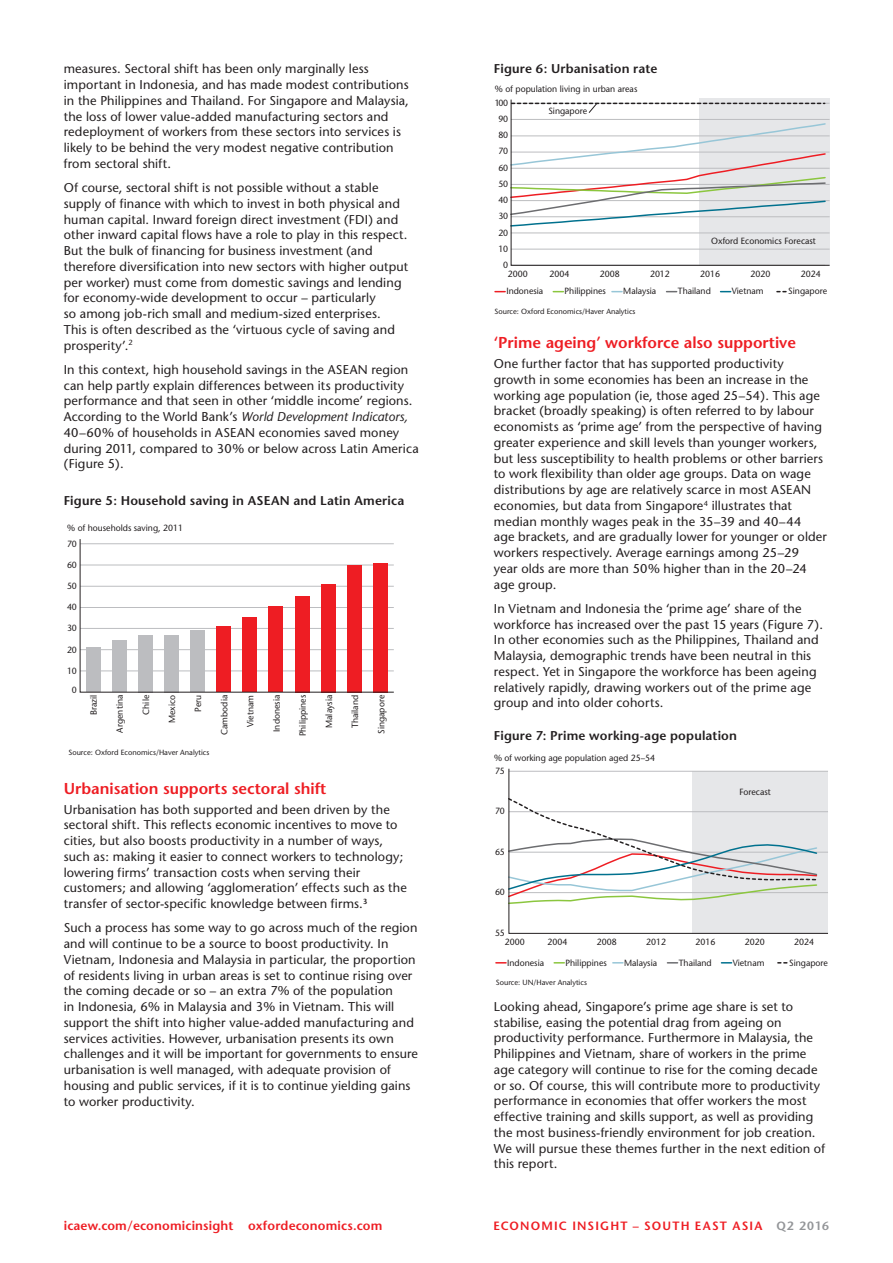
<style>
.page{position:relative;width:893px;height:1263px;background:#fff}
.page>*{position:absolute;margin:0;border:0;box-sizing:border-box;transform-origin:0 0}
.Red_heads{font:600 15.75px "Stone Sans";color:#ee1d23}
.Heading_Style2{font:12.75px/15.8px "Stone Sans";letter-spacing:.01em;color:#231f20}
.Figure_headings{font:600 12.75px "Stone Sans";letter-spacing:.015em;color:#231f20}
.t1{font:600 12.75px "Stone Sans";letter-spacing:.015em;color:#ee1d23}
.t2{font:600 12px "Stone Sans";letter-spacing:.095em;color:#ee1d23}
.t3{font:9px "Stone Sans";color:#231f20}
.t4{font:7.5px "Stone Sans";color:#231f20}
.s1{font-style:italic}
.s2{color:#939598}
</style>
<div class="page">
<svg style="left:79px;top:539px;width:315px;height:154px"></svg>
<svg style="left:510px;top:99px;width:320px;height:167px"></svg>
<svg style="left:512px;top:103px;width:313px;height:10px"></svg>
<svg style="left:508px;top:768px;width:320px;height:166px"></svg>
<p class="Heading_Style2" style="left:64px;top:61px;width:347px">measures. Sectoral shift has been only marginally less important in Indonesia, and has made modest contributions in the Philippines and Thailand. For Singapore and Malaysia, the loss of lower value-added manufacturing sectors and redeployment of workers from these sectors into services is likely to be behind the very modest negative contribution from sectoral shift.</p>
<p class="Heading_Style2" style="left:64px;top:180px;width:346px">Of course, sectoral shift is not possible without a stable supply of finance with which to invest in both physical and human capital. Inward foreign direct investment (FDI) and other inward capital flows have a role to play in this respect.<br>But the bulk of financing for business investment (and therefore diversification into new sectors with higher output per worker) must come from domestic savings and lending for economy-wide development to occur – particularly<br>so among job-rich small and medium-sized enterprises.<br>This is often described as the ‘virtuous cycle of saving and prosperity’.<sup>2</sup></p>
<p class="Heading_Style2" style="left:64px;top:362px;width:356px">In this context, high household savings in the ASEAN region can help partly explain differences between its productivity performance and that seen in other ‘middle income’ regions.<br>According to the World Bank’s <span class="s1">World Development Indicators, </span>40–60% of households in ASEAN economies saved money during 2011, compared to 30% or below across Latin America (Figure 5).</p>
<p class="Figure_headings" style="left:64px;top:492px;width:342px">Figure 5: Household saving in ASEAN and Latin America</p>
<p class="t3" style="left:67px;top:522px;width:117px">% of households saving, 2011</p>
<p class="t3" style="left:67px;top:538px;width:11px">70</p>
<p class="t3" style="left:67px;top:559px;width:11px">60</p>
<p class="t3" style="left:67px;top:580px;width:11px">50</p>
<p class="t3" style="left:67px;top:602px;width:11px">40</p>
<p class="t3" style="left:67px;top:623px;width:11px">30</p>
<p class="t3" style="left:67px;top:644px;width:11px">20</p>
<p class="t3" style="left:67px;top:665px;width:11px">10</p>
<p class="t3" style="left:72px;top:685px;width:6px">0</p>
<p class="t3" style="left:88px;top:715px;width:22px;rotate:-90deg">Brazil</p>
<p class="t3" style="left:114px;top:732px;width:39px;rotate:-90deg">Argentina</p>
<p class="t3" style="left:141px;top:714px;width:21px;rotate:-90deg">Chile</p>
<p class="t3" style="left:167px;top:723px;width:30px;rotate:-90deg">Mexico</p>
<p class="t3" style="left:193px;top:712px;width:19px;rotate:-90deg">Peru</p>
<p class="t3" style="left:219px;top:735px;width:41px;rotate:-90deg">Cambodia</p>
<p class="t3" style="left:245px;top:727px;width:33px;rotate:-90deg">Vietnam</p>
<p class="t3" style="left:271px;top:732px;width:38px;rotate:-90deg">Indonesia</p>
<p class="t3" style="left:297px;top:736px;width:43px;rotate:-90deg">Philippines</p>
<p class="t3" style="left:324px;top:728px;width:34px;rotate:-90deg">Malaysia</p>
<p class="t3" style="left:350px;top:728px;width:35px;rotate:-90deg">Thailand</p>
<p class="t3" style="left:376px;top:734px;width:40px;rotate:-90deg">Singapore</p>
<p class="t4" style="left:68px;top:748px;width:142px">Source: Oxford Economics/Haver Analytics</p>
<p class="Red_heads" style="left:64px;top:779px;width:264px">Urbanisation supports sectoral shift</p>
<p class="Heading_Style2" style="left:64px;top:801px;width:345px">Urbanisation has both supported and been driven by the sectoral shift. This reflects economic incentives to move to cities, but also boosts productivity in a number of ways, such as: making it easier to connect workers to technology; lowering firms’ transaction costs when serving their customers; and allowing ‘agglomeration’ effects such as the transfer of sector-specific knowledge between firms.<sup>3</sup></p>
<p class="Heading_Style2" style="left:64px;top:920px;width:356px">Such a process has some way to go across much of the region and will continue to be a source to boost productivity. In Vietnam, Indonesia and Malaysia in particular, the proportion of residents living in urban areas is set to continue rising over the coming decade or so – an extra 7% of the population<br>in Indonesia, 6% in Malaysia and 3% in Vietnam. This will support the shift into higher value-added manufacturing and services activities. However, urbanisation presents its own challenges and it will be important for governments to ensure urbanisation is well managed, with adequate provision of housing and public services, if it is to continue yielding gains to worker productivity.</p>
<p class="Figure_headings" style="left:494px;top:61px;width:165px">Figure 6: Urbanisation rate</p>
<p class="t3" style="left:495px;top:83px;width:144px">% of population living in urban areas</p>
<p class="t3" style="left:495px;top:97px;width:15px">100</p>
<p class="t3" style="left:499px;top:114px;width:11px">90</p>
<p class="t3" style="left:499px;top:130px;width:11px">80</p>
<p class="t3" style="left:499px;top:146px;width:11px">70</p>
<p class="t3" style="left:499px;top:162px;width:11px">60</p>
<p class="t3" style="left:499px;top:178px;width:11px">50</p>
<p class="t3" style="left:499px;top:195px;width:11px">40</p>
<p class="t3" style="left:499px;top:211px;width:11px">30</p>
<p class="t3" style="left:499px;top:227px;width:11px">20</p>
<p class="t3" style="left:499px;top:243px;width:11px">10</p>
<p class="t3" style="left:503px;top:259px;width:6px">0</p>
<p class="t3" style="left:548px;top:106px;width:40px">Singapore</p>
<p class="t3" style="left:711px;top:236px;width:106px">Oxford Economics Forecast</p>
<p class="t3" style="left:508px;top:269px;width:21px">2000</p>
<p class="t3" style="left:549px;top:269px;width:21px">2004</p>
<p class="t3" style="left:600px;top:269px;width:21px">2008</p>
<p class="t3" style="left:650px;top:269px;width:21px">2012</p>
<p class="t3" style="left:700px;top:269px;width:21px">2016</p>
<p class="t3" style="left:751px;top:269px;width:21px">2020</p>
<p class="t3" style="left:801px;top:269px;width:21px">2024</p>
<p class="t3" style="left:506px;top:286px;width:38px">Indonesia</p>
<p class="t3" style="left:565px;top:286px;width:43px">Philippines</p>
<p class="t3" style="left:623px;top:286px;width:34px">Malaysia</p>
<p class="t3" style="left:678px;top:286px;width:35px">Thailand</p>
<p class="t3" style="left:732px;top:286px;width:33px">Vietnam</p>
<p class="t3" style="left:788px;top:286px;width:40px">Singapore</p>
<p class="t4" style="left:495px;top:306px;width:142px">Source: Oxford Economics/Haver Analytics</p>
<p class="Red_heads" style="left:494px;top:333px;width:304px">‘Prime ageing’ workforce also supportive</p>
<p class="Heading_Style2" style="left:494px;top:356px;width:335px">One further factor that has supported productivity growth in some economies has been an increase in the working age population (ie, those aged 25–54). This age bracket (broadly speaking) is often referred to by labour economists as ‘prime age’ from the perspective of having greater experience and skill levels than younger workers, but less susceptibility to health problems or other barriers to work flexibility than older age groups. Data on wage distributions by age are relatively scarce in most ASEAN economies, but data from Singapore<sup>4</sup> illustrates that median monthly wages peak in the 35–39 and 40–44<br>age brackets, and are gradually lower for younger or older workers respectively. Average earnings among 25–29<br>year olds are more than 50% higher than in the 20–24 age group.</p>
<p class="Heading_Style2" style="left:494px;top:600px;width:331px">In Vietnam and Indonesia the ‘prime age’ share of the workforce has increased over the past 15 years (Figure 7).<br>In other economies such as the Philippines, Thailand and Malaysia, demographic trends have been neutral in this respect. Yet in Singapore the workforce has been ageing relatively rapidly, drawing workers out of the prime age group and into older cohorts.</p>
<p class="Figure_headings" style="left:494px;top:728px;width:245px">Figure 7: Prime working-age population</p>
<p class="t3" style="left:494px;top:753px;width:163px">% of working age population aged 25–54</p>
<p class="t3" style="left:495px;top:765px;width:11px">75</p>
<p class="t3" style="left:495px;top:806px;width:11px">70</p>
<p class="t3" style="left:495px;top:846px;width:11px">65</p>
<p class="t3" style="left:495px;top:887px;width:11px">60</p>
<p class="t3" style="left:495px;top:927px;width:11px">55</p>
<p class="t3" style="left:739px;top:786px;width:33px">Forecast</p>
<p class="t3" style="left:505px;top:936px;width:21px">2000</p>
<p class="t3" style="left:548px;top:936px;width:21px">2004</p>
<p class="t3" style="left:597px;top:936px;width:21px">2008</p>
<p class="t3" style="left:646px;top:936px;width:21px">2012</p>
<p class="t3" style="left:695px;top:936px;width:21px">2016</p>
<p class="t3" style="left:745px;top:936px;width:21px">2020</p>
<p class="t3" style="left:794px;top:936px;width:21px">2024</p>
<p class="t3" style="left:507px;top:957px;width:38px">Indonesia</p>
<p class="t3" style="left:565px;top:957px;width:43px">Philippines</p>
<p class="t3" style="left:624px;top:957px;width:34px">Malaysia</p>
<p class="t3" style="left:679px;top:957px;width:35px">Thailand</p>
<p class="t3" style="left:733px;top:957px;width:33px">Vietnam</p>
<p class="t3" style="left:789px;top:957px;width:40px">Singapore</p>
<p class="t4" style="left:496px;top:978px;width:93px">Source: UN/Haver Analytics</p>
<p class="Heading_Style2" style="left:494px;top:999px;width:333px">Looking ahead, Singapore’s prime age share is set to stabilise, easing the potential drag from ageing on productivity performance. Furthermore in Malaysia, the Philippines and Vietnam, share of workers in the prime age category will continue to rise for the coming decade or so. Of course, this will contribute more to productivity performance in economies that offer workers the most effective training and skills support, as well as providing the most business-friendly environment for job creation.<br>We will pursue these themes further in the next edition of this report.</p>
<p class="t1" style="left:64px;top:1218px;width:320px">icaew.com/economicinsight oxfordeconomics.com</p>
<p class="t2" style="left:493px;top:1218px;width:337px">ECONOMIC INSIGHT – SOUTH EAST ASIA <span class="s2">Q2 2016</span></p>
</div>
